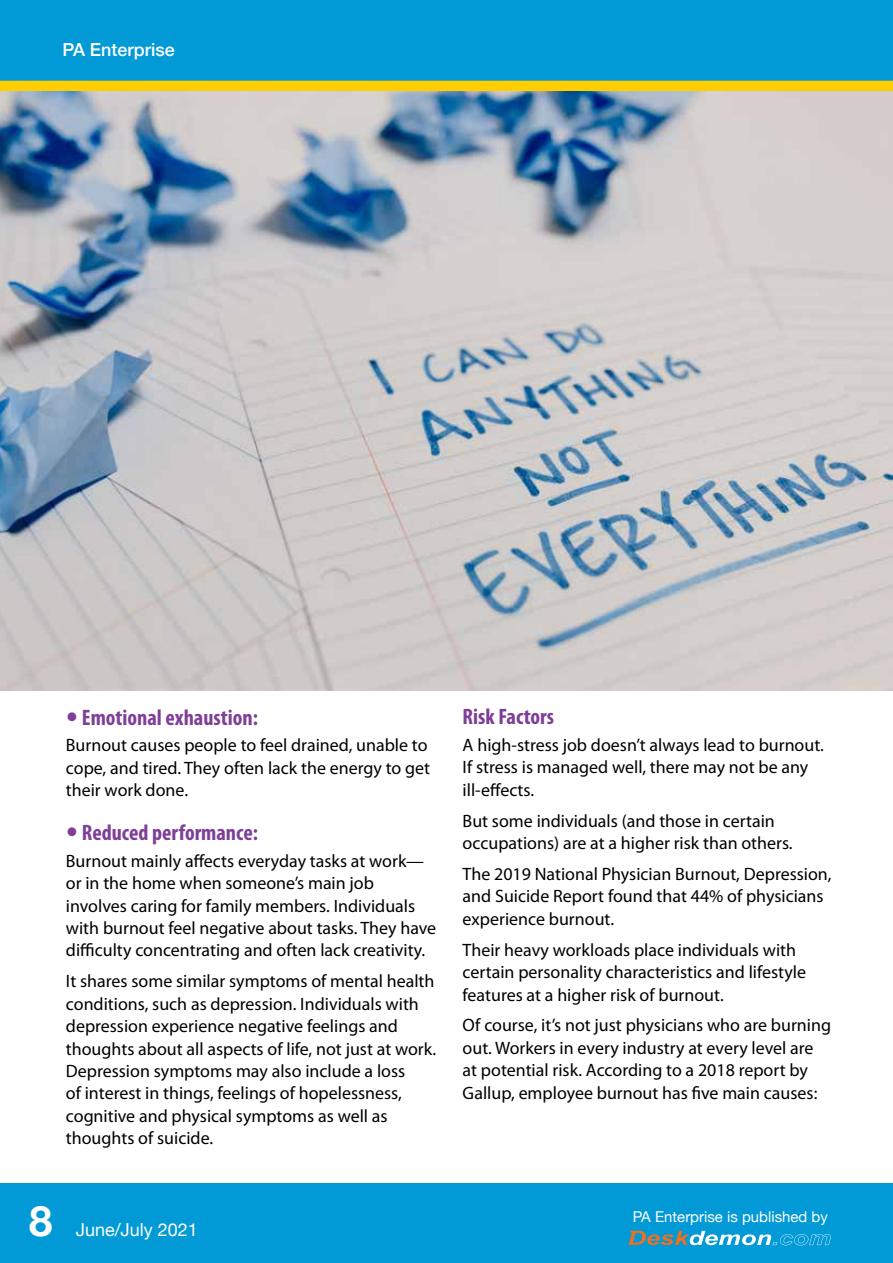
<style>
.page{position:relative;width:893px;height:1263px;background:#fff}
.page>*{position:absolute;margin:0;border:0;box-sizing:border-box;transform-origin:0 0}
.t1{font:700 41.85px "Helvetica Neue";color:#fff}
.t2{font:700 condensed 22.35px "Myriad Pro";color:#7f3f98}
.t3{font:18px/22.4px "Myriad Pro";color:#000}
.t4{font:18px "Helvetica Neue";color:#fff}
.t5{font:500 18px "Helvetica Neue";color:#fff}
.t6{font:15px "Helvetica Neue";color:#fff}
</style>
<div class="page">
<div style="left:0;top:1183px;width:893px;height:80px;background:#0199d6"></div>
<div style="left:0;top:0;width:893px;height:91px;background:#0199d6"></div>
<div style="left:0;top:81px;width:893px;height:10px;background:#ffce02"></div>
<svg style="left:628px;top:1231px;width:203px;height:14px"></svg>
<img style="left:0;top:91px;width:893px;height:599px">
<p class="t5" style="left:62px;top:35px;width:114px">PA Enterprise</p>
<p class="t2" style="left:82px;top:703px;width:178px">Emotional exhaustion:</p>
<p class="t3" style="left:66px;top:734px;width:366px">Burnout causes people to feel drained, unable to cope, and tired. They often lack the energy to get their work done.</p>
<p class="t2" style="left:82px;top:819px;width:178px">Reduced performance:</p>
<p class="t3" style="left:66px;top:849px;width:372px">Burnout mainly affects everyday tasks at work— or in the home when someone’s main job involves caring for family members. Individuals with burnout feel negative about tasks. They have difficulty concentrating and often lack creativity.</p>
<p class="t3" style="left:66px;top:970px;width:372px">It shares some similar symptoms of mental health conditions, such as depression. Individuals with depression experience negative feelings and thoughts about all aspects of life, not just at work.<br>Depression symptoms may also include a loss<br>of interest in things, feelings of hopelessness, cognitive and physical symptoms as well as thoughts of suicide.</p>
<h1 class="t1" style="left:29px;top:1188px;width:25px">8</h1>
<p class="t4" style="left:76px;top:1217px;width:123px">June/July 2021</p>
<p class="t2" style="left:463px;top:703px;width:93px">Risk Factors</p>
<p class="t3" style="left:463px;top:733px;width:363px">A high-stress job doesn’t always lead to burnout.<br>If stress is managed well, there may not be any ill-effects.</p>
<p class="t3" style="left:463px;top:809px;width:331px">But some individuals (and those in certain occupations) are at a higher risk than others.</p>
<p class="t3" style="left:463px;top:862px;width:370px">The 2019 National Physician Burnout, Depression, and Suicide Report found that 44% of physicians experience burnout.</p>
<p class="t3" style="left:463px;top:938px;width:345px">Their heavy workloads place individuals with certain personality characteristics and lifestyle features at a higher risk of burnout.</p>
<p class="t3" style="left:463px;top:1014px;width:370px">Of course, it’s not just physicians who are burning out. Workers in every industry at every level are at potential risk. According to a 2018 report by Gallup, employee burnout has five main causes:</p>
<p class="t6" style="left:633px;top:1206px;width:197px">PA Enterprise is published by</p>
</div>
